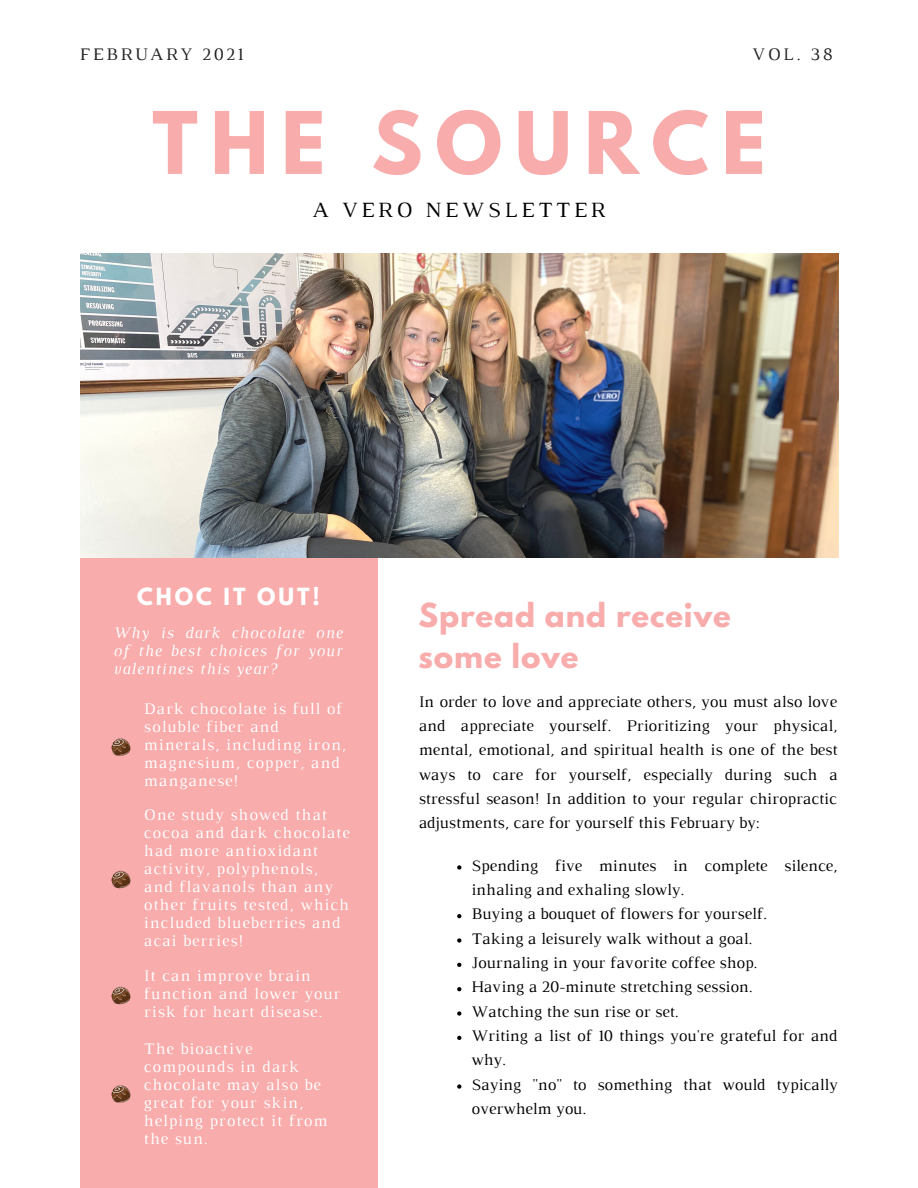
<style>
.page{position:relative;width:918px;height:1188px;background:#fff}
.page>*{position:absolute;margin:0;border:0;box-sizing:border-box;transform-origin:0 0}
.t1{font:700 76.35px "League Spartan";letter-spacing:.165em;color:#f8acac}
.t2{font:700 29.4px "League Spartan";letter-spacing:.03em;color:#f8acac}
.t3{font:22.2px "Luthier";letter-spacing:.15em;color:#000}
.t4{font:700 21px "League Spartan";letter-spacing:.14em;color:#fff}
.t5{font:18px "Luthier";letter-spacing:.14em;color:#222}
.t6{font:16.5px/24.3px "Luthier";color:#000}
.t7{font:16.5px/18px "Luthier";letter-spacing:.06em;color:#fff}
.t8{font:italic 16.5px/18px "Luthier";letter-spacing:.06em;color:#fff;text-align:justify}
</style>
<div class="page">
<div style="left:80px;top:518px;width:297px;height:670px;background:#f8acac"></div>
<img style="left:80px;top:254px;width:758px;height:303px">
<svg style="left:111px;top:738px;width:20px;height:18px"></svg>
<svg style="left:111px;top:870px;width:20px;height:19px"></svg>
<svg style="left:111px;top:986px;width:20px;height:19px"></svg>
<svg style="left:111px;top:1085px;width:20px;height:18px"></svg>
<svg style="left:457px;top:865px;width:4px;height:5px"></svg>
<svg style="left:457px;top:914px;width:4px;height:4px"></svg>
<svg style="left:457px;top:938px;width:4px;height:5px"></svg>
<svg style="left:457px;top:963px;width:4px;height:4px"></svg>
<svg style="left:457px;top:987px;width:4px;height:4px"></svg>
<svg style="left:457px;top:1011px;width:4px;height:5px"></svg>
<svg style="left:457px;top:1036px;width:4px;height:4px"></svg>
<svg style="left:457px;top:1084px;width:4px;height:5px"></svg>
<p class="t5" style="left:80px;top:47px;width:165px">FEBRUARY 2021</p>
<p class="t5" style="left:752px;top:47px;width:82px">VOL. 38</p>
<p class="t1" style="left:152px;top:105px;width:615px">THE SOURCE</p>
<p class="t3" style="left:312px;top:202px;width:295px">A VERO NEWSLETTER</p>
<p class="t4" style="left:137px;top:587px;width:184px">CHOC IT OUT!</p>
<p class="t8" style="left:113px;top:625px;width:231px">Why is dark chocolate one of the best choices for your valentines this year?</p>
<p class="t7" style="left:144px;top:701px;width:204px">Dark chocolate is full of soluble fiber and minerals, including iron, magnesium, copper, and manganese!</p>
<p class="t7" style="left:144px;top:807px;width:207px">One study showed that cocoa and dark chocolate had more antioxidant activity, polyphenols, and flavanols than any other fruits tested, which included blueberries and acai berries!</p>
<p class="t7" style="left:144px;top:968px;width:198px">It can improve brain function and lower your risk for heart disease.</p>
<p class="t7" style="left:144px;top:1041px;width:185px">The bioactive compounds in dark chocolate may also be great for your skin, helping protect it from the sun.</p>
<p class="t2" style="left:419px;top:601px;width:314px">Spread and receive</p>
<p class="t2" style="left:419px;top:642px;width:161px">some love</p>
<p class="t6" style="left:419px;top:690px;width:421px;text-align:justify">In order to love and appreciate others, you must also love and appreciate yourself. Prioritizing your physical, mental, emotional, and spiritual health is one of the best ways to care for yourself, especially during such a stressful season! In addition to your regular chiropractic adjustments, care for yourself this February by:</p>
<p class="t6" style="left:471px;top:854px;width:368px">Spending five minutes in complete silence, inhaling and exhaling slowly.</p>
<p class="t6" style="left:471px;top:903px;width:297px">Buying a bouquet of flowers for yourself.</p>
<p class="t6" style="left:471px;top:927px;width:282px">Taking a leisurely walk without a goal.</p>
<p class="t6" style="left:471px;top:952px;width:287px">Journaling in your favorite coffee shop.</p>
<p class="t6" style="left:471px;top:976px;width:283px">Having a 20-minute stretching session.</p>
<p class="t6" style="left:471px;top:1000px;width:209px">Watching the sun rise or set.</p>
<p class="t6" style="left:471px;top:1025px;width:367px">Writing a list of 10 things you're grateful for and why.</p>
<p class="t6" style="left:471px;top:1073px;width:368px">Saying "no" to something that would typically overwhelm you.</p>
</div>
